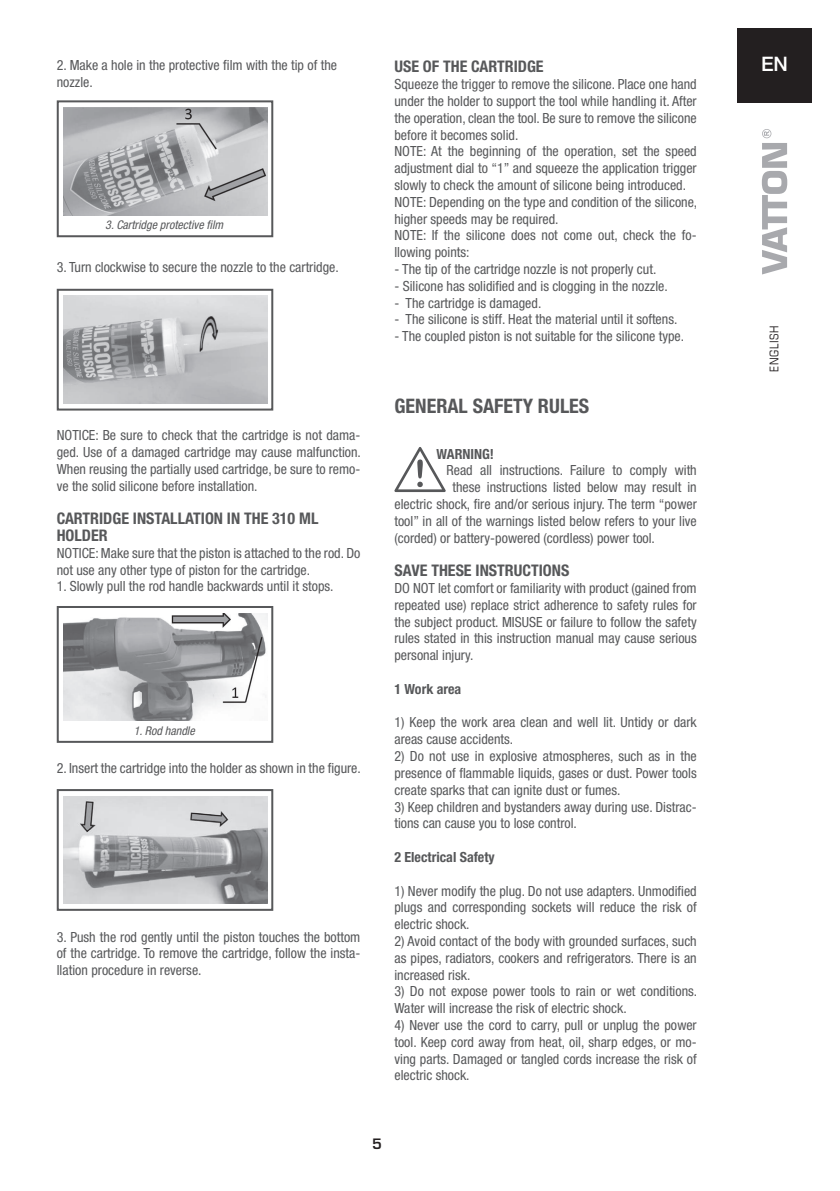
<style>
.page{position:relative;width:840px;height:1191px;background:#fff}
.page>*{position:absolute;margin:0;border:0;box-sizing:border-box;transform-origin:0 0}
.t1{font:700 condensed 20px "Helvetica Neue LT Std";color:#57585a}
.t2{font:500 20px "Helvetica Neue LT Std";color:#fff}
.t3{font:700 condensed 16px/16.8px "Helvetica Neue LT Std";color:#57585a}
.t4{font:condensed 14px/16.8px "Helvetica Neue LT Std";color:#57585a;text-align:justify}
.t5{font:700 condensed 14px "Helvetica Neue LT Std";color:#57585a}
.t6{font:600 14px "Eurostile LT Std";color:#231f20}
.t7{font:italic condensed 12px "Helvetica Neue LT Std";color:#57585a}
.t8{font:condensed 12px "Eurostile LT Std";letter-spacing:.05em;color:#231f20}
</style>
<div class="page">
<div style="left:737px;top:28px;width:74px;height:74px;background:#231f20"></div>
<svg style="left:761px;top:129px;width:25px;height:145px"></svg>
<svg style="left:394px;top:447px;width:51px;height:45px"></svg>
<img style="left:63px;top:796px;width:204px;height:107px">
<div style="left:57px;top:789px;width:216px;height:122px;border:2px solid #57585a"></div>
<img style="left:63px;top:296px;width:204px;height:107px">
<div style="left:57px;top:289px;width:216px;height:121px;border:2px solid #57585a"></div>
<img style="left:63px;top:107px;width:204px;height:108px">
<div style="left:57px;top:100px;width:216px;height:137px;border:2px solid #57585a"></div>
<img style="left:63px;top:613px;width:204px;height:107px">
<div style="left:57px;top:606px;width:216px;height:137px;border:2px solid #57585a"></div>
<p class="t4" style="left:57px;top:57px;width:281px">2. Make a hole in the protective film with the tip of the nozzle.</p>
<p class="t7" style="left:105px;top:218px;width:119px">3. Cartridge protective film</p>
<p class="t4" style="left:57px;top:259px;width:283px">3. Turn clockwise to secure the nozzle to the cartridge.</p>
<p class="t4" style="left:57px;top:427px;width:305px">NOTICE: Be sure to check that the cartridge is not dama&shy;ged. Use of a damaged cartridge may cause malfunction.<br>When reusing the partially used cartridge, be sure to remo&shy;ve the solid silicone before installation.</p>
<p class="t3" style="left:57px;top:510px;width:263px">CARTRIDGE INSTALLATION IN THE 310 ML<br>HOLDER</p>
<p class="t4" style="left:57px;top:544px;width:305px">NOTICE: Make sure that the piston is attached to the rod. Do not use any other type of piston for the cartridge.</p>
<p class="t4" style="left:57px;top:578px;width:278px">1. Slowly pull the rod handle backwards until it stops.</p>
<p class="t7" style="left:134px;top:724px;width:62px">1. Rod handle</p>
<p class="t4" style="left:57px;top:760px;width:305px">2. Insert the cartridge into the holder as shown in the figure.</p>
<p class="t4" style="left:57px;top:928px;width:305px">3. Push the rod gently until the piston touches the bottom of the cartridge. To remove the cartridge, follow the insta&shy;llation procedure in reverse.</p>
<p class="t3" style="left:394px;top:58px;width:150px">USE OF THE CARTRIDGE</p>
<p class="t4" style="left:394px;top:76px;width:304px;text-align:left">Squeeze the trigger to remove the silicone. Place one hand under the holder to support the tool while handling it. After the operation, clean the tool. Be sure to remove the silicone before it becomes solid.<br>NOTE: At the beginning of the operation, set the speed adjustment dial to “1” and squeeze the application trigger slowly to check the amount of silicone being introduced.<br>NOTE: Depending on the type and condition of the silicone, higher speeds may be required.<br>NOTE: If the silicone does not come out, check the fo&shy;llowing points:</p>
<p class="t4" style="left:394px;top:261px;width:263px">- The tip of the cartridge nozzle is not properly cut.</p>
<p class="t4" style="left:394px;top:277px;width:275px">- Silicone has solidified and is clogging in the nozzle.</p>
<p class="t4" style="left:394px;top:294px;width:148px">- The cartridge is damaged.</p>
<p class="t4" style="left:394px;top:311px;width:284px">- The silicone is stiff. Heat the material until it softens.</p>
<p class="t4" style="left:394px;top:328px;width:291px">- The coupled piston is not suitable for the silicone type.</p>
<h1 class="t1" style="left:394px;top:394px;width:196px">GENERAL SAFETY RULES</h1>
<p class="t5" style="left:436px;top:445px;width:59px">WARNING!</p>
<p class="t4" style="left:446px;top:462px;width:251px">Read all instructions. Failure to comply with</p>
<p class="t4" style="left:452px;top:479px;width:245px">these instructions listed below may result in</p>
<p class="t4" style="left:394px;top:495px;width:304px">electric shock, fire and/or serious injury. The term “power</p>
<p class="t4" style="left:394px;top:512px;width:304px">tool” in all of the warnings listed below refers to your live</p>
<p class="t4" style="left:394px;top:529px;width:262px">(corded) or battery-powered (cordless) power tool.</p>
<p class="t3" style="left:394px;top:562px;width:176px">SAVE THESE INSTRUCTIONS</p>
<p class="t4" style="left:394px;top:579px;width:304px">DO NOT let comfort or familiarity with product (gained from repeated use) replace strict adherence to safety rules for the subject product. MISUSE or failure to follow the safety rules stated in this instruction manual may cause serious personal injury.</p>
<p class="t5" style="left:394px;top:680px;width:68px">1 Work area</p>
<p class="t4" style="left:394px;top:714px;width:303px">1) Keep the work area clean and well lit. Untidy or dark areas cause accidents.</p>
<p class="t4" style="left:394px;top:747px;width:303px">2) Do not use in explosive atmospheres, such as in the presence of flammable liquids, gases or dust. Power tools create sparks that can ignite dust or fumes.</p>
<p class="t4" style="left:394px;top:798px;width:303px">3) Keep children and bystanders away during use. Distrac&shy;tions can cause you to lose control.</p>
<p class="t5" style="left:394px;top:848px;width:102px">2 Electrical Safety</p>
<p class="t4" style="left:394px;top:882px;width:304px">1) Never modify the plug. Do not use adapters. Unmodified plugs and corresponding sockets will reduce the risk of electric shock.</p>
<p class="t4" style="left:394px;top:932px;width:304px">2) Avoid contact of the body with grounded surfaces, such as pipes, radiators, cookers and refrigerators. There is an increased risk.</p>
<p class="t4" style="left:394px;top:983px;width:304px">3) Do not expose power tools to rain or wet conditions.<br>Water will increase the risk of electric shock.</p>
<p class="t4" style="left:394px;top:1016px;width:304px">4) Never use the cord to carry, pull or unplug the power tool. Keep cord away from heat, oil, sharp edges, or mo&shy;ving parts. Damaged or tangled cords increase the risk of electric shock.</p>
<p class="t6" style="left:372px;top:1135px;width:11px">5</p>
<h1 class="t2" style="left:760px;top:52px;width:29px">EN</h1>
<p class="t8" style="left:766px;top:372px;width:48px;rotate:-90deg">ENGLISH</p>
</div>
